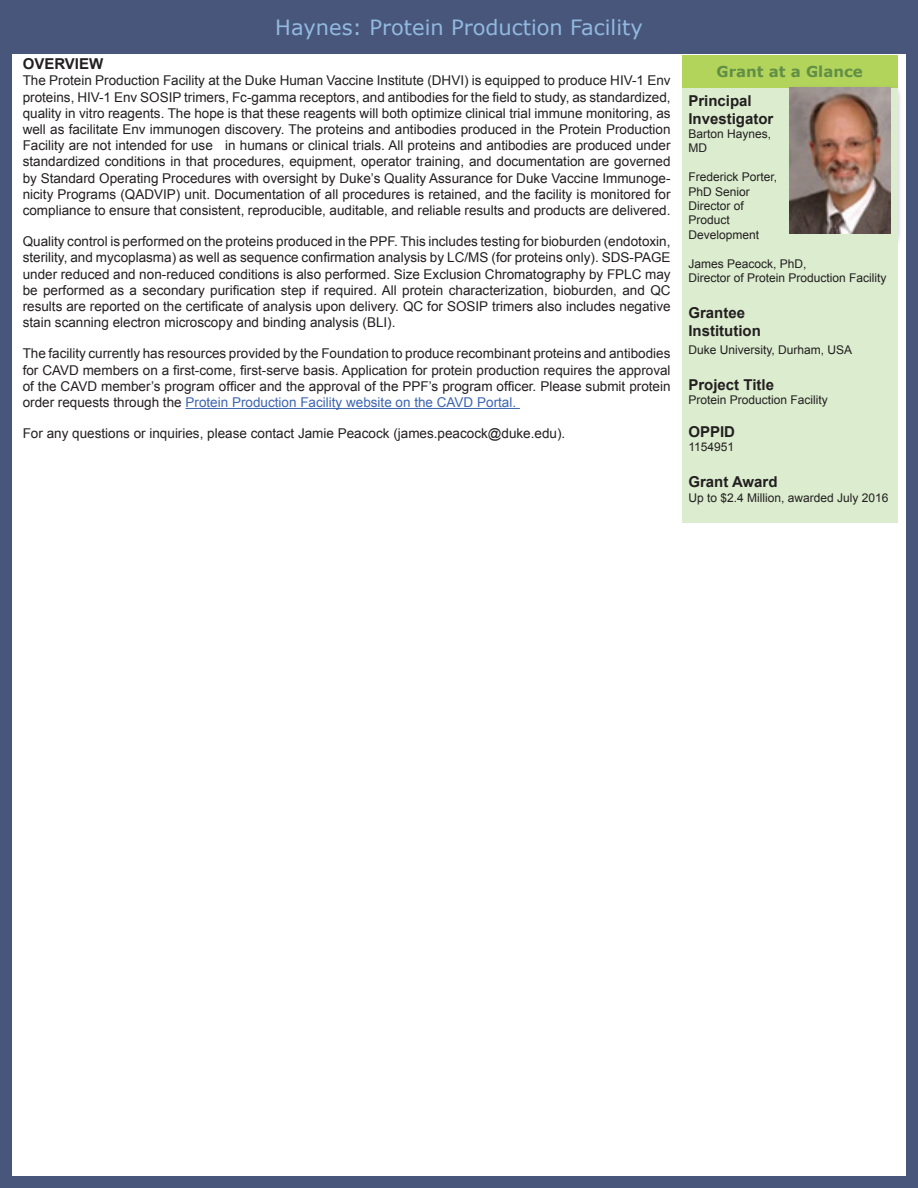
<style>
.page{position:relative;width:918px;height:1188px;background:#fff}
.page>*{position:absolute;margin:0;border:0;box-sizing:border-box;transform-origin:0 0}
.t1{font:21px "Verdana";color:#92b9df}
.t2{font:700 15px/18px "Arial";color:#231f20}
.t3{font:700 15px "Verdana";color:#628f46}
.t4{font:13.5px/16.2px "Arial";color:#231f20;text-align:justify}
.t5{font:12px/14.4px "Arial";color:#231f20}
.s1{color:#3d65b0}
</style>
<div class="page">
<div style="left:0;top:0;width:918px;height:54px;background:#48567b"></div>
<div style="left:0;top:0;width:918px;height:1188px;border:12px solid #48567b"></div>
<div style="left:682px;top:88px;width:216px;height:435px;background:#dbeccf"></div>
<div style="left:682px;top:55px;width:216px;height:32px;background:#b2d45b"></div>
<img style="left:898px;top:90px;width:2px;height:151px">
<img style="left:787px;top:87px;width:111px;height:147px">
<img style="left:790px;top:88px;width:100px;height:145px">
<hr style="left:186px;top:408px;width:334px;height:1px;background:#3d65b0">
<h1 class="t1" style="left:275px;top:14px;width:369px">Haynes: Protein Production Facility</h1>
<p class="t2" style="left:23px;top:55px;width:82px">OVERVIEW</p>
<p class="t4" style="left:23px;top:73px;width:649px">The Protein Production Facility at the Duke Human Vaccine Institute (DHVI) is equipped to produce HIV-1 Env proteins, HIV-1 Env SOSIP trimers, Fc-gamma receptors, and antibodies for the field to study, as standardized, quality in vitro reagents. The hope is that these reagents will both optimize clinical trial immune monitoring, as well as facilitate Env immunogen discovery. The proteins and antibodies produced in the Protein Production Facility are not intended for use in humans or clinical trials. All proteins and antibodies are produced under standardized conditions in that procedures, equipment, operator training, and documentation are governed by Standard Operating Procedures with oversight by Duke’s Quality Assurance for Duke Vaccine Immunoge&shy;nicity Programs (QADVIP) unit. Documentation of all procedures is retained, and the facility is monitored for compliance to ensure that consistent, reproducible, auditable, and reliable results and products are delivered.</p>
<p class="t4" style="left:23px;top:234px;width:649px">Quality control is performed on the proteins produced in the PPF. This includes testing for bioburden (endotoxin, sterility, and mycoplasma) as well as sequence confirmation analysis by LC/MS (for proteins only). SDS-PAGE under reduced and non-reduced conditions is also performed. Size Exclusion Chromatography by FPLC may be performed as a secondary purification step if required. All protein characterization, bioburden, and QC results are reported on the certificate of analysis upon delivery. QC for SOSIP trimers also includes negative stain scanning electron microscopy and binding analysis (BLI).</p>
<p class="t4" style="left:23px;top:346px;width:649px">The facility currently has resources provided by the Foundation to produce recombinant proteins and antibodies for CAVD members on a first-come, first-serve basis. Application for protein production requires the approval of the CAVD member’s program officer and the approval of the PPF’s program officer. Please submit protein order requests through the <span class="s1">Protein Production Facility website on the CAVD Portal.</span></p>
<p class="t4" style="left:23px;top:426px;width:544px">For any questions or inquiries, please contact Jamie Peacock (james.peacock@duke.edu).</p>
<p class="t3" style="left:717px;top:62px;width:148px">Grant at a Glance</p>
<p class="t2" style="left:688px;top:92px;width:87px">Principal<br>Investigator</p>
<p class="t5" style="left:688px;top:127px;width:84px">Barton Haynes,<br>MD</p>
<p class="t5" style="left:688px;top:170px;width:90px">Frederick Porter,<br>PhD Senior<br>Director of<br>Product<br>Development</p>
<p class="t5" style="left:688px;top:256px;width:200px">James Peacock, PhD,<br>Director of Protein Production Facility</p>
<p class="t2" style="left:688px;top:304px;width:74px">Grantee<br>Institution</p>
<p class="t5" style="left:688px;top:343px;width:165px">Duke University, Durham, USA</p>
<p class="t2" style="left:688px;top:376px;width:87px">Project Title</p>
<p class="t5" style="left:688px;top:393px;width:141px">Protein Production Facility</p>
<p class="t2" style="left:688px;top:423px;width:48px">OPPID</p>
<p class="t5" style="left:688px;top:440px;width:47px">1154951</p>
<p class="t2" style="left:688px;top:473px;width:91px">Grant Award</p>
<p class="t5" style="left:688px;top:490px;width:202px">Up to $2.4 Million, awarded July 2016</p>
</div>
